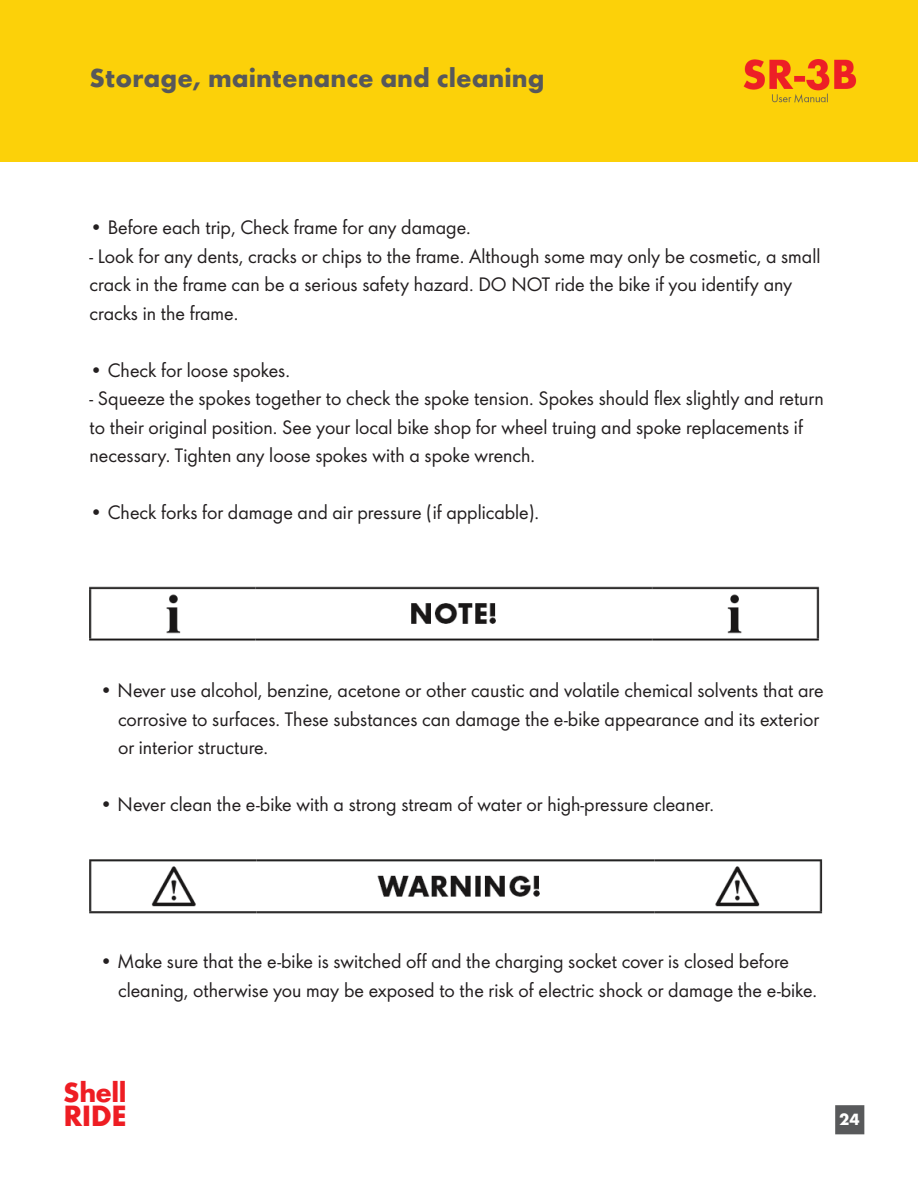
<style>
.page{position:relative;width:918px;height:1188px;background:#fff}
.page>*{position:absolute;margin:0;border:0;box-sizing:border-box;transform-origin:0 0}
.t1{font:700 27px "Shell";color:#ee1d23}
.t2{font:700 25.5px "Shell";letter-spacing:-.02em;color:#ee1d23}
.t3{font:700 24px "Shell";color:#57585a}
.t4{font:18px/28.5px "Shell";color:#231f20}
.t5{font:700 15px "Shell";color:#fff}
</style>
<div class="page">
<img style="left:0;top:0;width:918px;height:1135px">
<img style="left:75px;top:573px;width:765px;height:81px">
<img style="left:75px;top:843px;width:765px;height:87px">
<h3 class="t3" style="left:90px;top:58px;width:457px">Storage, maintenance and cleaning</h3>
<p class="t4" style="left:90px;top:212px;width:383px">• Before each trip, Check frame for any damage.</p>
<p class="t4" style="left:90px;top:241px;width:732px">- Look for any dents, cracks or chips to the frame. Although some may only be cosmetic, a small crack in the frame can be a serious safety hazard. DO NOT ride the bike if you identify any cracks in the frame.</p>
<p class="t4" style="left:90px;top:355px;width:202px">• Check for loose spokes.</p>
<p class="t4" style="left:90px;top:383px;width:736px">- Squeeze the spokes together to check the spoke tension. Spokes should flex slightly and return to their original position. See your local bike shop for wheel truing and spoke replacements if necessary. Tighten any loose spokes with a spoke wrench.</p>
<p class="t4" style="left:90px;top:497px;width:451px">• Check forks for damage and air pressure (if applicable).</p>
<p class="t4" style="left:118px;top:675px;width:707px;text-indent:-19px">• Never use alcohol, benzine, acetone or other caustic and volatile chemical solvents that are corrosive to surfaces. These substances can damage the e-bike appearance and its exterior or interior structure.</p>
<p class="t4" style="left:99px;top:789px;width:616px">• Never clean the e-bike with a strong stream of water or high-pressure cleaner.</p>
<p class="t4" style="left:118px;top:946px;width:701px;text-indent:-19px">• Make sure that the e-bike is switched off and the charging socket cover is closed before cleaning, otherwise you may be exposed to the risk of electric shock or damage the e-bike.</p>
<h2 class="t2" style="left:63px;top:1071px;width:65px">Shell</h2>
<h1 class="t1" style="left:63px;top:1093px;width:64px">RIDE</h1>
<p class="t5" style="left:840px;top:1106px;width:22px">24</p>
</div>
